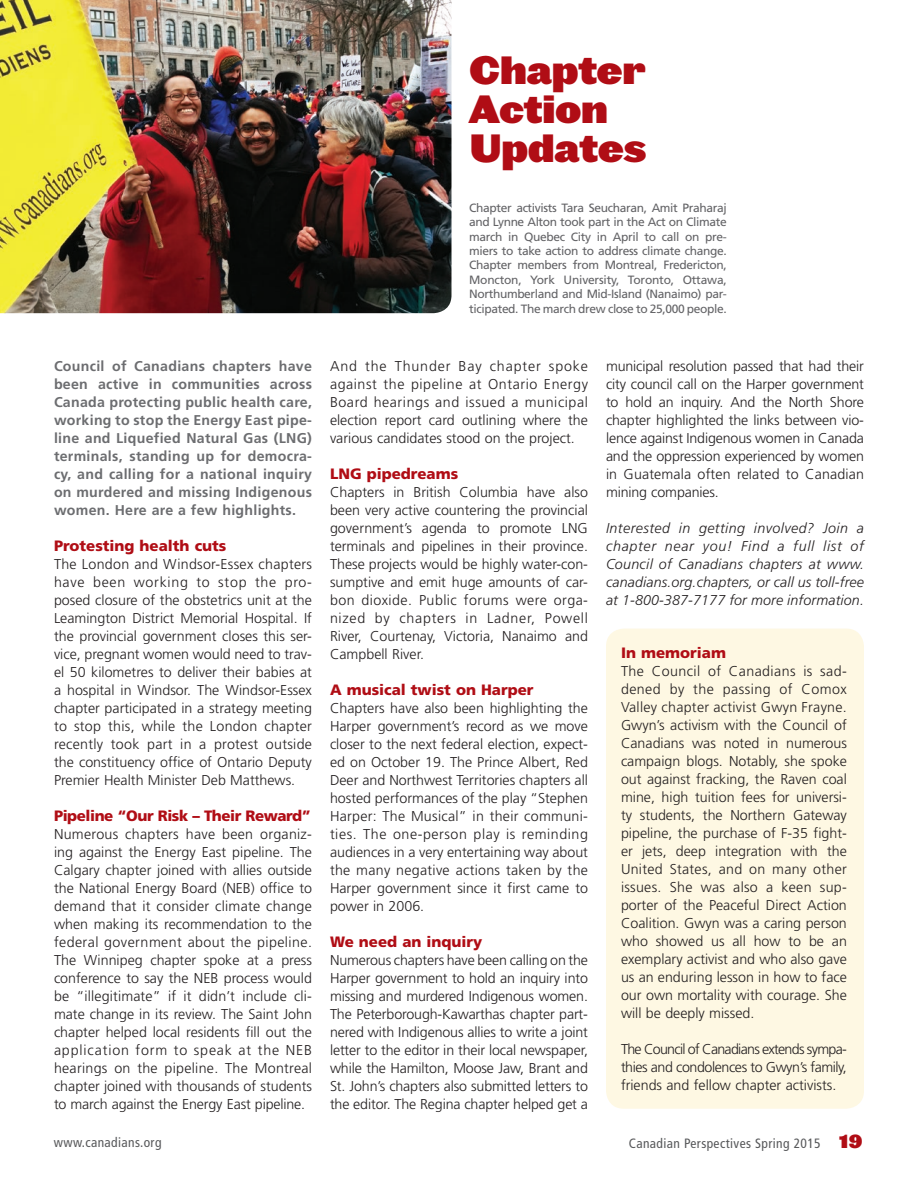
<style>
.page{position:relative;width:918px;height:1188px;background:#fff}
.page>*{position:absolute;margin:0;border:0;box-sizing:border-box;transform-origin:0 0}
.Feature_HEAD{font:37.5px/39px "Leviathan HTF Black";color:#b00d15}
.Body_HED_mixed{font:900 15px "Frutiger";color:#b00d15}
.Body_HED_mixed-2{font:900 15px "Frutiger";letter-spacing:-.03em;color:#b00d15}
.Body_SANS{font:300 14.25px/18px "Frutiger";color:#231f20;text-align:justify}
.Body_SANS-2{font:italic 300 14.25px/18px "Frutiger";letter-spacing:.01em;color:#231f20;text-align:justify}
.INTRO_PARA{font:700 14.1px/18px "Frutiger";letter-spacing:.02em;color:#6c6d70;text-align:justify}
.t1{font:condensed 13.5px "Frutiger";letter-spacing:.03em;color:#57585a}
.CUTLINE_justified{font:12px/14.4px "Frutiger";letter-spacing:-.03em;color:#636366;text-align:justify}
.s1{font-family:"Leviathan HTF Black";font-stretch:normal;font-size:18px;color:#b00d15}
</style>
<div class="page">
<div style="left:606px;top:629px;width:258px;height:480px;background:#fef8e3;border-radius:18px"></div>
<img style="left:0;top:0;width:452px;height:313px">
<p class="INTRO_PARA" style="left:54px;top:357px;width:260px">Council of Canadians chapters have been active in communities across Canada protecting public health care, working to stop the Energy East pipe&shy;line and Liquefied Natural Gas (LNG) terminals, standing up for democra&shy;cy, and calling for a national inquiry on murdered and missing Indigenous women. Here are a few highlights.</p>
<p class="Body_HED_mixed" style="left:54px;top:536px;width:174px">Protesting health cuts</p>
<p class="Body_SANS" style="left:54px;top:555px;width:260px">The London and Windsor-Essex chapters have been working to stop the pro&shy;posed closure of the obstetrics unit at the Leamington District Memorial Hospital. If the provincial government closes this ser&shy;vice, pregnant women would need to trav&shy;el 50 kilometres to deliver their babies at a hospital in Windsor. The Windsor-Essex chapter participated in a strategy meeting to stop this, while the London chapter recently took part in a protest outside the constituency office of Ontario Deputy Premier Health Minister Deb Matthews.</p>
<p class="Body_HED_mixed-2" style="left:54px;top:806px;width:258px">Pipeline “Our Risk – Their Reward”</p>
<p class="Body_SANS" style="left:54px;top:825px;width:260px">Numerous chapters have been organiz&shy;ing against the Energy East pipeline. The Calgary chapter joined with allies outside the National Energy Board (NEB) office to demand that it consider climate change when making its recommendation to the federal government about the pipeline.<br>The Winnipeg chapter spoke at a press conference to say the NEB process would be “illegitimate” if it didn’t include cli&shy;mate change in its review. The Saint John chapter helped local residents fill out the application form to speak at the NEB hearings on the pipeline. The Montreal chapter joined with thousands of students to march against the Energy East pipeline.</p>
<p class="Feature_HEAD" style="left:469px;top:50px;width:179px">Chapter<br>Action<br>Updates</p>
<p class="CUTLINE_justified" style="left:469px;top:200px;width:259px">Chapter activists Tara Seucharan, Amit Praharaj and Lynne Alton took part in the Act on Climate march in Quebec City in April to call on pre&shy;miers to take action to address climate change.<br>Chapter members from Montreal, Fredericton, Moncton, York University, Toronto, Ottawa, Northumberland and Mid-Island (Nanaimo) par&shy;ticipated. The march drew close to 25,000 people.</p>
<p class="Body_SANS" style="left:330px;top:357px;width:260px">And the Thunder Bay chapter spoke against the pipeline at Ontario Energy Board hearings and issued a municipal election report card outlining where the various candidates stood on the project.</p>
<p class="Body_HED_mixed" style="left:330px;top:464px;width:130px">LNG pipedreams</p>
<p class="Body_SANS" style="left:330px;top:483px;width:260px">Chapters in British Columbia have also been very active countering the provincial government’s agenda to promote LNG terminals and pipelines in their province.<br>These projects would be highly water-con&shy;sumptive and emit huge amounts of car&shy;bon dioxide. Public forums were orga&shy;nized by chapters in Ladner, Powell River, Courtenay, Victoria, Nanaimo and Campbell River.</p>
<p class="Body_HED_mixed" style="left:330px;top:680px;width:205px">A musical twist on Harper</p>
<p class="Body_SANS" style="left:330px;top:699px;width:260px">Chapters have also been highlighting the Harper government’s record as we move closer to the next federal election, expect&shy;ed on October 19. The Prince Albert, Red Deer and Northwest Territories chapters all hosted performances of the play “Stephen Harper: The Musical” in their communi&shy;ties. The one-person play is reminding audiences in a very entertaining way about the many negative actions taken by the Harper government since it first came to power in 2006.</p>
<p class="Body_HED_mixed" style="left:330px;top:932px;width:154px">We need an inquiry</p>
<p class="Body_SANS" style="left:330px;top:951px;width:260px">Numerous chapters have been calling on the Harper government to hold an inquiry into missing and murdered Indigenous women.<br>The Peterborough-Kawarthas chapter part&shy;nered with Indigenous allies to write a joint letter to the editor in their local newspaper, while the Hamilton, Moose Jaw, Brant and St. John’s chapters also submitted letters to the editor. The Regina chapter helped get a</p>
<p class="Body_SANS" style="left:606px;top:357px;width:260px">municipal resolution passed that had their city council call on the Harper government to hold an inquiry. And the North Shore chapter highlighted the links between vio&shy;lence against Indigenous women in Canada and the oppression experienced by women in Guatemala often related to Canadian mining companies.</p>
<p class="Body_SANS-2" style="left:606px;top:519px;width:260px">Interested in getting involved? Join a chapter near you! Find a full list of Council of Canadians chapters at www. canadians.org.chapters, or call us toll-free at 1-800-387-7177 for more information.</p>
<p class="Body_HED_mixed" style="left:621px;top:643px;width:107px">In memoriam</p>
<p class="Body_SANS" style="left:621px;top:662px;width:227px">The Council of Canadians is sad&shy;dened by the passing of Comox Valley chapter activist Gwyn Frayne.<br>Gwyn’s activism with the Council of Canadians was noted in numerous campaign blogs. Notably, she spoke out against fracking, the Raven coal mine, high tuition fees for universi&shy;ty students, the Northern Gateway pipeline, the purchase of F-35 fight&shy;er jets, deep integration with the United States, and on many other issues. She was also a keen sup&shy;porter of the Peaceful Direct Action Coalition. Gwyn was a caring person who showed us all how to be an exemplary activist and who also gave us an enduring lesson in how to face our own mortality with courage. She will be deeply missed.</p>
<p class="Body_SANS" style="left:621px;top:1040px;width:227px">The Council of Canadians extends sympa&shy;thies and condolences to Gwyn’s family, friends and fellow chapter activists.</p>
<p class="t1" style="left:54px;top:1135px;width:109px">www.canadians.org</p>
<p class="t1" style="left:629px;top:1135px;width:235px">Canadian Perspectives Spring 2015 <span class="s1">19</span></p>
</div>
